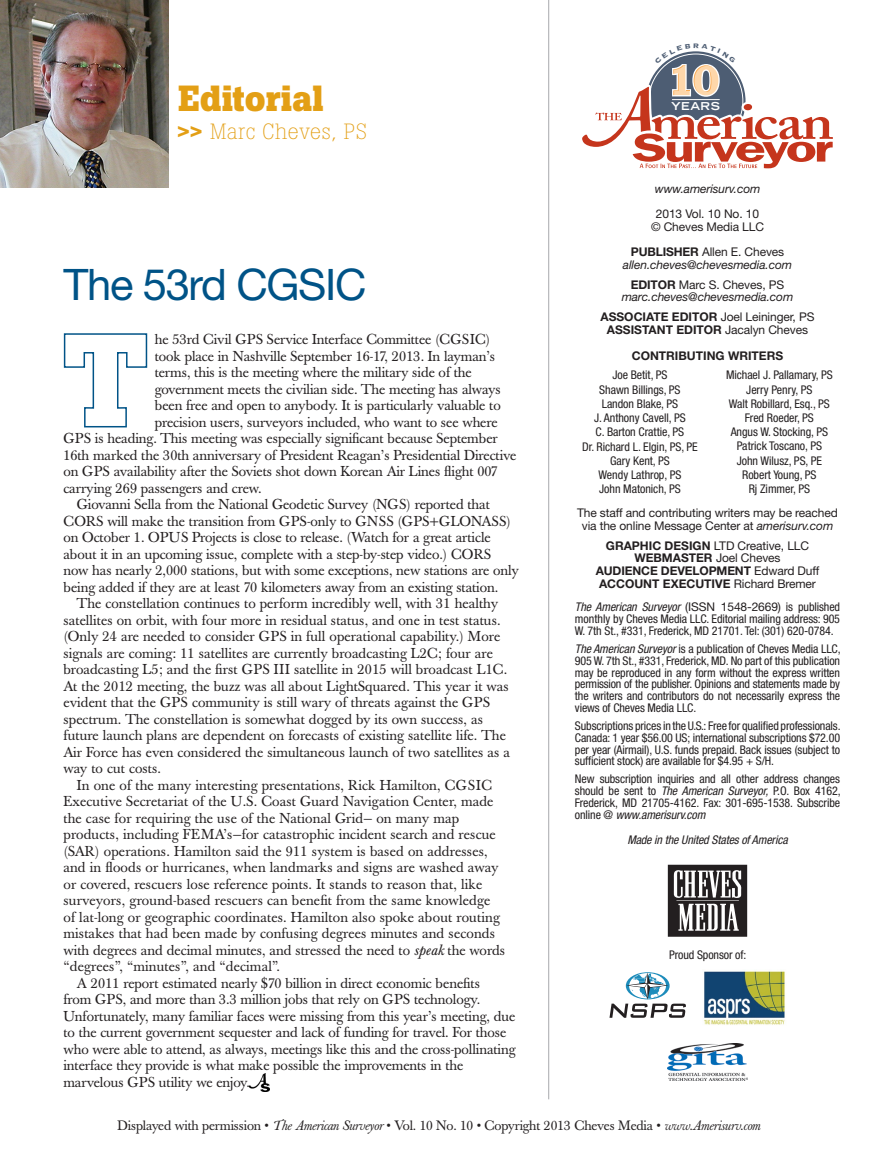
<style>
.page{position:relative;width:878px;height:1161px;background:#fff}
.page>*{position:absolute;margin:0;border:0;box-sizing:border-box;transform-origin:0 0}
.t1{font:43.5px "Helvetica Neue LT Std";letter-spacing:-.03em;color:#005387}
.t2{font:700 36px "Boton";color:#e39f15}
.t3{font:300 21.75px "Boton";letter-spacing:.02em;color:#e39f15}
.t4{font:14.25px "Baskerville";color:#231f20}
.t5{font:13.5px "Baskerville";letter-spacing:-.01em;color:#231f20}
.t6{font:condensed 12px/14.2px "Helvetica Neue LT Std";letter-spacing:-.005em;color:#231f20;text-align:justify}
.t7{font:700 12px/12.6px "Helvetica Neue LT Std";color:#231f20;text-align:center}
.t8{font:italic 12px/12.6px "Helvetica Neue LT Std";letter-spacing:-.01em;color:#231f20;text-align:center}
.t9{font:12px/12.6px "Helvetica Neue LT Std";letter-spacing:-.01em;color:#231f20;text-align:center}
.t10{font:italic condensed 12px "Helvetica Neue LT Std";letter-spacing:-.01em;color:#231f20}
.t11{font:700 expanded 10.95px "Trade Gothic LH";letter-spacing:.05em;color:#fff}
.s1{font-family:"Univers";font-weight:900;font-stretch:expanded;font-size:21.3px}
.s2{font-weight:700;font-style:normal}
.s3{font-style:normal}
.s4{font-weight:400}
.s5{font-family:"Baskerville BE";font-style:italic}
.s6{font-style:italic}
.s7{font-stretch:normal}
</style>
<div class="page">
<img style="left:0;top:0;width:169px;height:188px">
<svg style="left:667px;top:865px;width:80px;height:72px"></svg>
<img style="left:667px;top:1044px;width:80px;height:37px">
<img style="left:704px;top:971px;width:81px;height:54px">
<svg style="left:625px;top:972px;width:44px;height:27px"></svg>
<svg style="left:609px;top:973px;width:77px;height:45px"></svg>
<hr style="left:548px;top:0;width:1px;height:1099px;background:#a7a9ac">
<svg style="left:63px;top:333px;width:85px;height:95px"></svg>
<img style="left:250px;top:1074px;width:20px;height:17px">
<svg style="left:582px;top:51px;width:251px;height:118px"></svg>
<h2 class="t2" style="left:178px;top:77px;width:147px">Editorial</h2>
<h3 class="t3" style="left:177px;top:118px;width:192px"><span class="s1">&gt;&gt;</span> Marc Cheves, PS</h3>
<p class="t11" style="left:671px;top:99px;width:50px">YEARS</p>
<p class="t8" style="left:654px;top:182px;width:107px">www.amerisurv.com</p>
<p class="t9" style="left:651px;top:207px;width:114px">2013 Vol. 10 No. 10 © Cheves Media LLC</p>
<p class="t8" style="left:623px;top:245px;width:171px"><span class="s2">PUBLISHER</span> <span class="s3">Allen E. Cheves </span>allen.cheves@chevesmedia.com</p>
<p class="t8" style="left:621px;top:278px;width:173px"><span class="s2">EDITOR</span> <span class="s3">Marc S. Cheves, PS </span>marc.cheves@chevesmedia.com</p>
<p class="t7" style="left:600px;top:311px;width:215px">ASSOCIATE EDITOR <span class="s4">Joel Leininger, PS<br></span>ASSISTANT EDITOR <span class="s4">Jacalyn Cheves</span></p>
<p class="t7" style="left:631px;top:349px;width:153px">CONTRIBUTING WRITERS</p>
<h1 class="t1" style="left:63px;top:258px;width:304px">The 53rd CGSIC</h1>
<p class="t4" style="left:155px;top:331px;width:337px">he 53rd Civil GPS Service Interface Committee (CGSIC)</p>
<p class="t4" style="left:155px;top:347px;width:342px">took place in Nashville September 16-17, 2013. In layman’s</p>
<p class="t4" style="left:155px;top:364px;width:318px">terms, this is the meeting where the military side of the</p>
<p class="t4" style="left:155px;top:380px;width:347px">government meets the civilian side. The meeting has always</p>
<p class="t4" style="left:155px;top:397px;width:347px">been free and open to anybody. It is particularly valuable to</p>
<p class="t4" style="left:155px;top:413px;width:344px">precision users, surveyors included, who want to see where</p>
<p class="t4" style="left:63px;top:430px;width:436px">GPS is heading. This meeting was especially significant because September</p>
<p class="t4" style="left:63px;top:446px;width:454px">16th marked the 30th anniversary of President Reagan’s Presidential Directive</p>
<p class="t4" style="left:63px;top:463px;width:436px">on GPS availability after the Soviets shot down Korean Air Lines flight 007</p>
<p class="t4" style="left:63px;top:479px;width:200px">carrying 269 passengers and crew.</p>
<p class="t4" style="left:77px;top:496px;width:414px">Giovanni Sella from the National Geodetic Survey (NGS) reported that</p>
<p class="t4" style="left:63px;top:512px;width:449px">CORS will make the transition from GPS-only to GNSS (GPS+GLONASS)</p>
<p class="t4" style="left:63px;top:529px;width:429px">on October 1. OPUS Projects is close to release. (Watch for a great article</p>
<p class="t4" style="left:63px;top:546px;width:429px">about it in an upcoming issue, complete with a step-by-step video.) CORS</p>
<p class="t4" style="left:63px;top:562px;width:457px">now has nearly 2,000 stations, but with some exceptions, new stations are only</p>
<p class="t4" style="left:63px;top:579px;width:436px">being added if they are at least 70 kilometers away from an existing station.</p>
<p class="t4" style="left:77px;top:595px;width:423px">The constellation continues to perform incredibly well, with 31 healthy</p>
<p class="t4" style="left:63px;top:612px;width:439px">satellites on orbit, with four more in residual status, and one in test status.</p>
<p class="t4" style="left:63px;top:628px;width:438px">(Only 24 are needed to consider GPS in full operational capability.) More</p>
<p class="t4" style="left:63px;top:645px;width:431px">signals are coming: 11 satellites are currently broadcasting L2C; four are</p>
<p class="t4" style="left:63px;top:661px;width:445px">broadcasting L5; and the first GPS III satellite in 2015 will broadcast L1C.</p>
<p class="t4" style="left:63px;top:678px;width:447px">At the 2012 meeting, the buzz was all about LightSquared. This year it was</p>
<p class="t4" style="left:63px;top:694px;width:428px">evident that the GPS community is still wary of threats against the GPS</p>
<p class="t4" style="left:63px;top:711px;width:421px">spectrum. The constellation is somewhat dogged by its own success, as</p>
<p class="t4" style="left:63px;top:727px;width:444px">future launch plans are dependent on forecasts of existing satellite life. The</p>
<p class="t4" style="left:63px;top:744px;width:448px">Air Force has even considered the simultaneous launch of two satellites as a</p>
<p class="t4" style="left:63px;top:760px;width:99px">way to cut costs.</p>
<p class="t4" style="left:77px;top:777px;width:416px">In one of the many interesting presentations, Rick Hamilton, CGSIC</p>
<p class="t4" style="left:63px;top:793px;width:431px">Executive Secretariat of the U.S. Coast Guard Navigation Center, made</p>
<p class="t4" style="left:63px;top:810px;width:397px">the case for requiring the use of the National Grid— on many map</p>
<p class="t4" style="left:63px;top:826px;width:434px">products, including FEMA’s—for catastrophic incident search and rescue</p>
<p class="t4" style="left:63px;top:843px;width:426px">(SAR) operations. Hamilton said the 911 system is based on addresses,</p>
<p class="t4" style="left:63px;top:859px;width:436px">and in floods or hurricanes, when landmarks and signs are washed away</p>
<p class="t4" style="left:63px;top:876px;width:420px">or covered, rescuers lose reference points. It stands to reason that, like</p>
<p class="t4" style="left:63px;top:892px;width:428px">surveyors, ground-based rescuers can benefit from the same knowledge</p>
<p class="t4" style="left:63px;top:909px;width:438px">of lat-long or geographic coordinates. Hamilton also spoke about routing</p>
<p class="t4" style="left:63px;top:925px;width:433px">mistakes that had been made by confusing degrees minutes and seconds</p>
<p class="t4" style="left:63px;top:942px;width:443px">with degrees and decimal minutes, and stressed the need to <span class="s5">speak</span> the words</p>
<p class="t4" style="left:63px;top:958px;width:218px">“degrees”, “minutes”, and “decimal”.</p>
<p class="t4" style="left:77px;top:975px;width:404px">A 2011 report estimated nearly $70 billion in direct economic benefits</p>
<p class="t4" style="left:63px;top:991px;width:418px">from GPS, and more than 3.3 million jobs that rely on GPS technology.</p>
<p class="t4" style="left:63px;top:1008px;width:453px">Unfortunately, many familiar faces were missing from this year’s meeting, due</p>
<p class="t4" style="left:63px;top:1024px;width:444px">to the current government sequester and lack of funding for travel. For those</p>
<p class="t4" style="left:63px;top:1041px;width:453px">who were able to attend, as always, meetings like this and the cross-pollinating</p>
<p class="t4" style="left:63px;top:1057px;width:401px">interface they provide is what make possible the improvements in the</p>
<p class="t4" style="left:63px;top:1074px;width:188px">marvelous GPS utility we enjoy.</p>
<p class="t5" style="left:118px;top:1117px;width:644px">Displayed with permission • <span class="s6">The American Surveyor</span> • Vol. 10 No. 10 • Copyright 2013 Cheves Media • <span class="s6">www.Amerisurv.com</span></p>
<p class="t6" style="left:582px;top:368px;width:117px;text-align:center">Joe Betit, PS<br>Shawn Billings, PS<br>Landon Blake, PS<br>J. Anthony Cavell, PS<br>C. Barton Crattie, PS<br>Dr. Richard L. Elgin, PS, PE<br>Gary Kent, PS<br>Wendy Lathrop, PS<br>John Matonich, PS</p>
<p class="t6" style="left:726px;top:368px;width:108px;text-align:center">Michael J. Pallamary, PS<br>Jerry Penry, PS<br>Walt Robillard, Esq., PS<br>Fred Roeder, PS<br>Angus W. Stocking, PS<br>Patrick Toscano, PS<br>John Wilusz, PS, PE<br>Robert Young, PS<br>Rj Zimmer, PS</p>
<p class="t9" style="left:577px;top:506px;width:262px">The staff and contributing writers may be reached via the online Message Center at <span class="s6">amerisurv.com</span></p>
<p class="t7" style="left:595px;top:539px;width:225px">GRAPHIC DESIGN <span class="s4">LTD Creative, LLC<br></span>WEBMASTER <span class="s4">Joel Cheves<br></span>AUDIENCE DEVELOPMENT <span class="s4">Edward Duff<br></span>ACCOUNT EXECUTIVE <span class="s4">Richard Bremer</span></p>
<p class="t6" style="left:575px;top:601px;width:267px;line-height:11.9px"><span class="s6">The American Surveyor</span> <span class="s7">(ISSN 1548-2669)</span> is published monthly by Cheves Media LLC. Editorial mailing address: 905<br>W. 7th St., #331, Frederick, MD 21701. Tel: (301) 620-0784.</p>
<p class="t6" style="left:575px;top:643px;width:267px;line-height:11.9px"><span class="s6">The American Surveyor</span> is a publication of Cheves Media LLC, 905 W. 7th St., #331, Frederick, MD. No part of this publication may be reproduced in any form without the express written permission of the publisher. Opinions and statements made by the writers and contributors do not necessarily express the views of Cheves Media LLC.</p>
<p class="t6" style="left:575px;top:720px;width:267px;line-height:11.9px">Subscriptions prices in the U.S.: Free for qualified professionals.<br>Canada: 1 year $56.00 US; international subscriptions $72.00 per year (Airmail), U.S. funds prepaid. Back issues (subject to sufficient stock) are available for $4.95 + S/H.</p>
<p class="t6" style="left:575px;top:773px;width:267px;line-height:11.9px">New subscription inquiries and all other address changes should be sent to <span class="s6">The American Surveyor,</span> P.O. Box 4162, Frederick, MD 21705-4162. Fax: 301-695-1538. Subscribe online @ <span class="s6">www.amerisurv.com</span></p>
<p class="t10" style="left:627px;top:833px;width:162px">Made in the United States of America</p>
<p class="t6" style="left:669px;top:947px;width:79px">Proud Sponsor of:</p>
</div>
